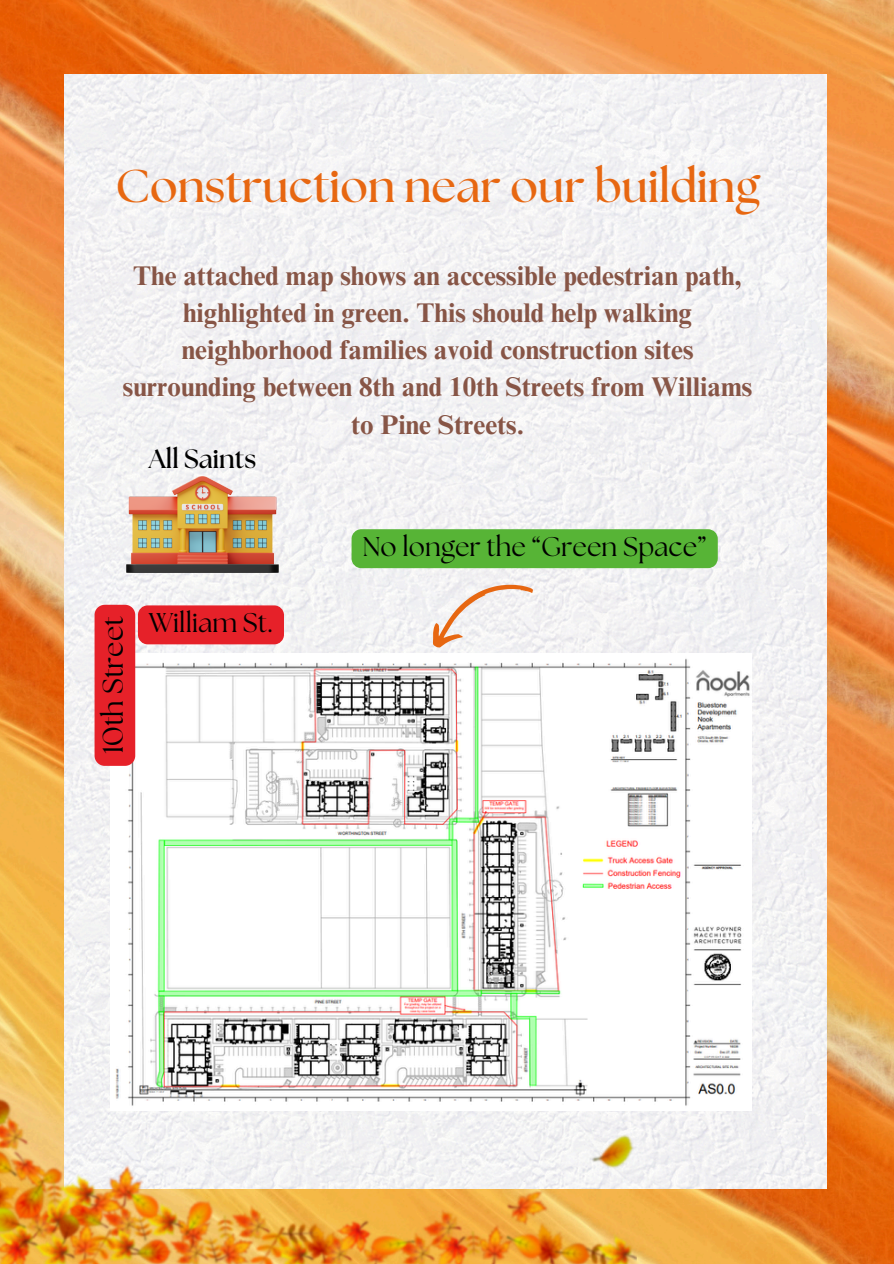
<style>
.page{position:relative;width:894px;height:1264px;background:#fff}
.page>*{position:absolute;margin:0;border:0;box-sizing:border-box;transform-origin:0 0}
.t1{font:700 45.9px "The Seasons";color:#e76711}
.t2{font:28.5px "The Seasons";color:#000}
.t3{font:700 27px/37.2px "Times NRMT Pro";color:#875546;text-align:center}
.t4{font:27px "The Seasons";color:#000}
.t5{font:700 26.55px "The Seasons";color:#000}
</style>
<div class="page">
<img style="left:0;top:0;width:893px;height:1263px">
<img style="left:64px;top:75px;width:762px;height:1113px">
<img style="left:0;top:885px;width:636px;height:378px">
<img style="left:111px;top:653px;width:640px;height:456px">
<img style="left:126px;top:476px;width:152px;height:97px">
<div style="left:94px;top:604px;width:41px;height:161px;background:#e62129"></div>
<div style="left:138px;top:605px;width:146px;height:39px;background:#e62129;border-radius:10px"></div>
<svg style="left:351px;top:529px;width:366px;height:126px"></svg>
<h2 class="t1" style="left:115px;top:165px;width:645px">Construction near our building</h2>
<h2 class="t3" style="left:123px;top:260px;width:630px">The attached map shows an accessible pedestrian path, highlighted in green. This should help walking neighborhood families avoid construction sites surrounding between 8th and 10th Streets from Williams to Pine Streets.</h2>
<p class="t5" style="left:149px;top:446px;width:109px">All Saints</p>
<p class="t2" style="left:100px;top:754px;width:140px;rotate:-90deg">10th Street</p>
<p class="t4" style="left:149px;top:610px;width:126px">William St.</p>
<p class="t4" style="left:362px;top:534px;width:346px">No longer the “Green Space”</p>
</div>
